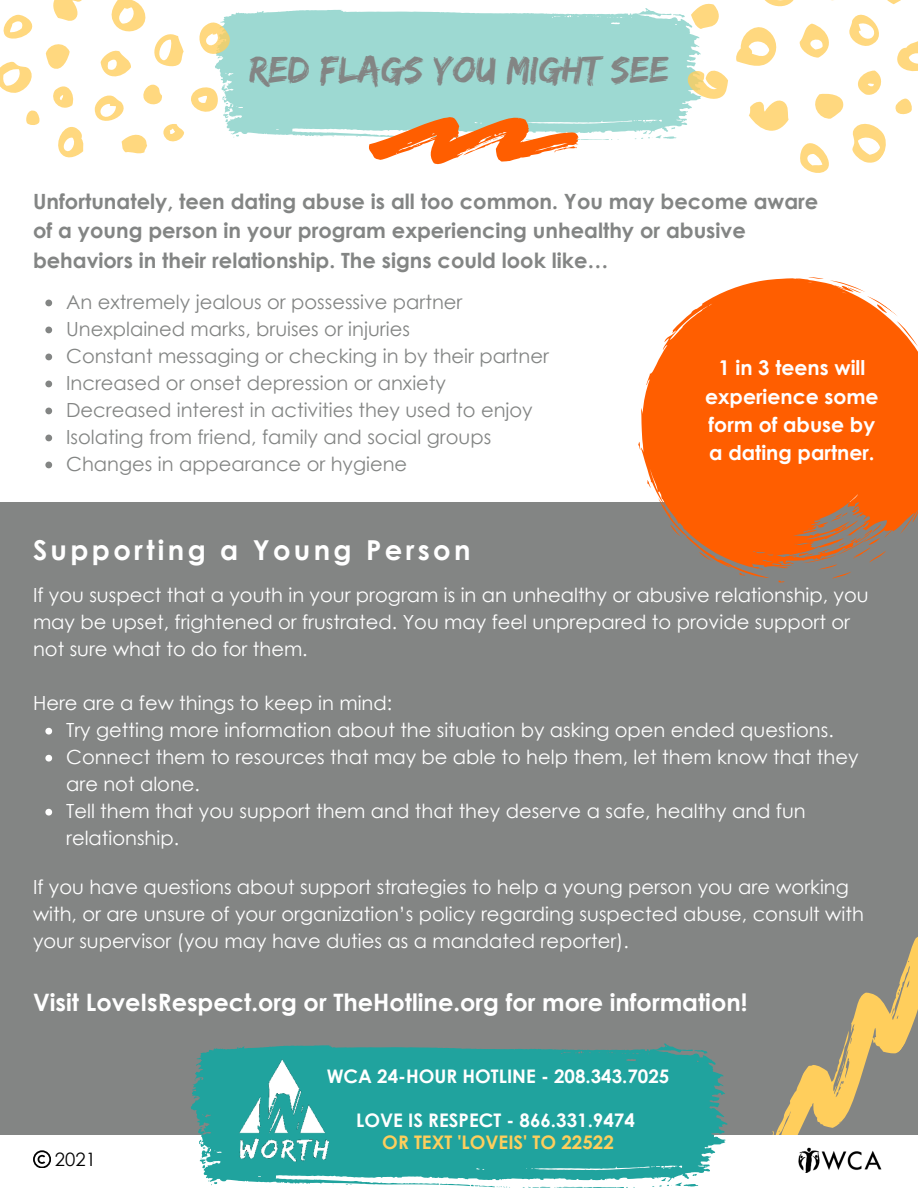
<style>
.page{position:relative;width:918px;height:1188px;background:#fff}
.page>*{position:absolute;margin:0;border:0;box-sizing:border-box;transform-origin:0 0}
.t1{font:38.7px "Edo SZ";color:#838584}
.t2{font:700 27.45px "Century Gothic";letter-spacing:.12em;color:#fff}
.t3{font:700 24px "Century Gothic";color:#fff}
.t4{font:700 21px/29.2px "Century Gothic";color:#838584}
.t5{font:700 20.4px/28.3px "Century Gothic";color:#fff;text-align:center}
.t6{font:19.5px/27px "Century Gothic";color:#fff}
.t7{font:19.5px "Century Gothic";color:#838584}
.t8{font:700 18.75px "Century Gothic";color:#fff}
.t9{font:700 18.75px "Century Gothic";color:#ffce5c}
.t10{font:18.45px "Century Gothic";color:#000}
</style>
<div class="page">
<div style="left:0;top:502px;width:918px;height:686px;background:#838584"></div>
<svg style="left:772px;top:937px;width:146px;height:198px"></svg>
<svg style="left:835px;top:1061px;width:12px;height:23px"></svg>
<div style="left:0;top:1135px;width:918px;height:53px;background:#fff"></div>
<div style="left:240px;top:9px;width:395px;height:128px;background:#9dd9d2"></div>
<svg style="left:356px;top:110px;width:256px;height:55px"></svg>
<svg style="left:45px;top:728px;width:7px;height:7px"></svg>
<svg style="left:45px;top:755px;width:7px;height:7px"></svg>
<svg style="left:45px;top:809px;width:7px;height:7px"></svg>
<svg style="left:635px;top:0;width:283px;height:173px"></svg>
<svg style="left:45px;top:300px;width:7px;height:6px"></svg>
<svg style="left:45px;top:327px;width:7px;height:6px"></svg>
<svg style="left:45px;top:354px;width:7px;height:6px"></svg>
<svg style="left:45px;top:381px;width:7px;height:6px"></svg>
<svg style="left:45px;top:408px;width:7px;height:6px"></svg>
<svg style="left:45px;top:435px;width:7px;height:6px"></svg>
<svg style="left:45px;top:462px;width:7px;height:6px"></svg>
<svg style="left:191px;top:1043px;width:537px;height:142px;background:#35a6a2"></svg>
<svg style="left:694px;top:1050px;width:14px;height:4px"></svg>
<svg style="left:199px;top:1140px;width:6px;height:9px"></svg>
<svg style="left:523px;top:1187px;width:111px;height:1px"></svg>
<svg style="left:208px;top:1180px;width:9px;height:5px"></svg>
<svg style="left:440px;top:1184px;width:70px;height:4px"></svg>
<svg style="left:200px;top:1158px;width:6px;height:10px"></svg>
<svg style="left:652px;top:1174px;width:46px;height:13px"></svg>
<img style="left:240px;top:1060px;width:88px;height:102px">
<img style="left:798px;top:1147px;width:84px;height:26px">
<svg style="left:33px;top:1150px;width:17px;height:18px"></svg>
<svg style="left:638px;top:277px;width:280px;height:306px;fill:#ff5e00"></svg>
<svg style="left:0;top:0;width:240px;height:158px"></svg>
<p class="t1" style="left:249px;top:47px;width:421px">RED FLAGS YOU MIGHT SEE</p>
<p class="t4" style="left:33px;top:186px;width:787px">Unfortunately, teen dating abuse is all too common. You may become aware of a young person in your program experiencing unhealthy or abusive behaviors in their relationship. The signs could look like…</p>
<p class="t7" style="left:66px;top:289px;width:398px">An extremely jealous or possessive partner</p>
<p class="t7" style="left:66px;top:316px;width:345px">Unexplained marks, bruises or injuries</p>
<p class="t7" style="left:66px;top:343px;width:484px">Constant messaging or checking in by their partner</p>
<p class="t7" style="left:66px;top:370px;width:381px">Increased or onset depression or anxiety</p>
<p class="t7" style="left:66px;top:397px;width:468px">Decreased interest in activities they used to enjoy</p>
<p class="t7" style="left:66px;top:424px;width:427px">Isolating from friend, family and social groups</p>
<p class="t7" style="left:66px;top:451px;width:343px">Changes in appearance or hygiene</p>
<p class="t2" style="left:33px;top:532px;width:439px">Supporting a Young Person</p>
<p class="t5" style="left:705px;top:353px;width:175px">1 in 3 teens will experience some form of abuse by a dating partner.</p>
<p class="t6" style="left:33px;top:581px;width:837px">If you suspect that a youth in your program is in an unhealthy or abusive relationship, you may be upset, frightened or frustrated. You may feel unprepared to provide support or not sure what to do for them.</p>
<p class="t6" style="left:33px;top:689px;width:361px">Here are a few things to keep in mind:</p>
<p class="t6" style="left:66px;top:716px;width:769px">Try getting more information about the situation by asking open ended questions.</p>
<p class="t6" style="left:66px;top:743px;width:794px">Connect them to resources that may be able to help them, let them know that they are not alone.</p>
<p class="t6" style="left:66px;top:797px;width:741px">Tell them that you support them and that they deserve a safe, healthy and fun relationship.</p>
<p class="t6" style="left:33px;top:872px;width:832px">If you have questions about support strategies to help a young person you are working with, or are unsure of your organization’s policy regarding suspected abuse, consult with your supervisor (you may have duties as a mandated reporter).</p>
<p class="t3" style="left:33px;top:987px;width:716px">Visit LoveIsRespect.org or TheHotline.org for more information!</p>
<p class="t10" style="left:55px;top:1147px;width:42px">2021</p>
<p class="t8" style="left:327px;top:1064px;width:344px">WCA 24-HOUR HOTLINE - 208.343.7025</p>
<p class="t8" style="left:356px;top:1108px;width:280px">LOVE IS RESPECT - 866.331.9474</p>
<p class="t9" style="left:382px;top:1130px;width:233px">OR TEXT 'LOVEIS' TO 22522</p>
</div>
